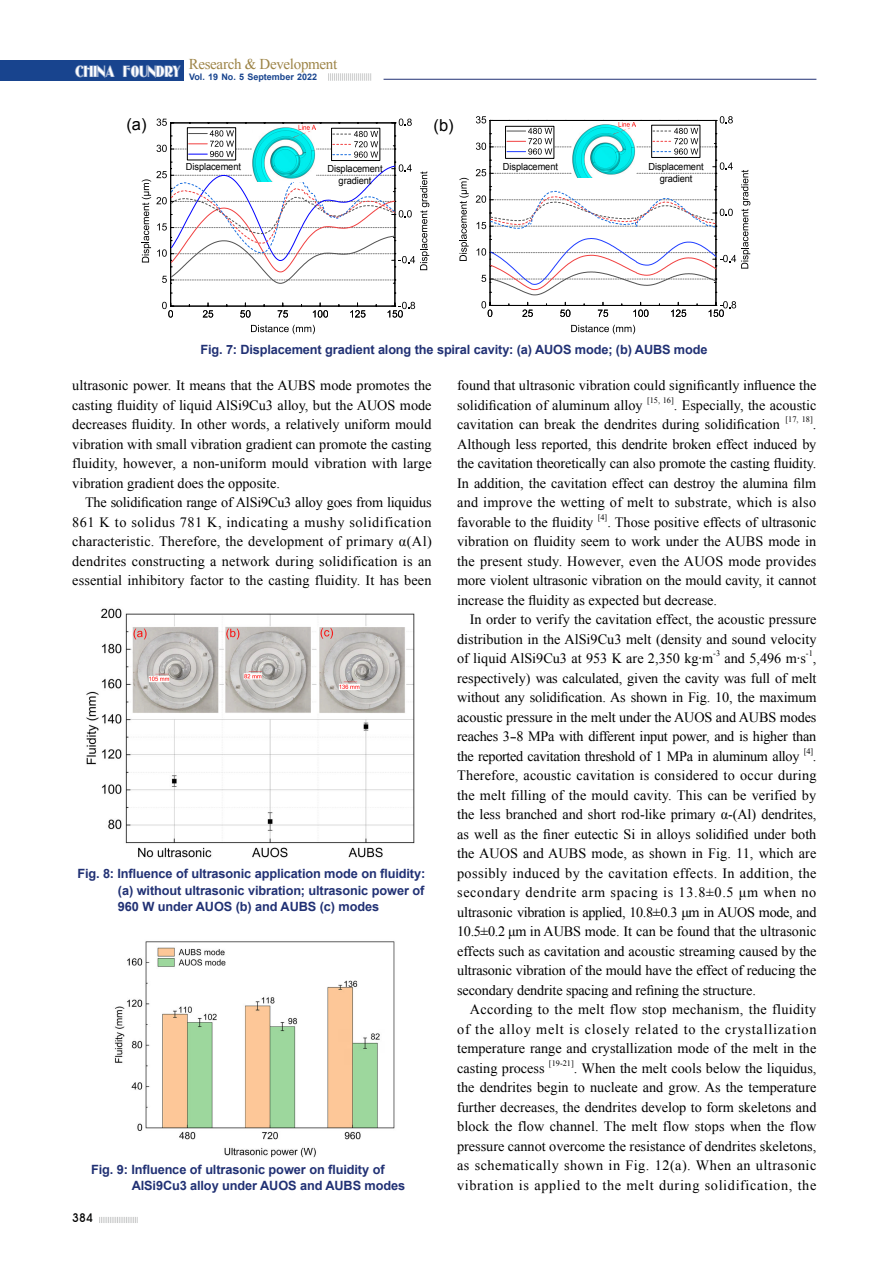
<style>
.page{position:relative;width:893px;height:1263px;background:#fff}
.page>*{position:absolute;margin:0;border:0;box-sizing:border-box;transform-origin:0 0}
.t1{font:16.5px "Arial";color:#000}
.t2{font:15px "Times New Roman";letter-spacing:-.02em;color:#9d8447}
.t3{font:14.25px/19.5px "Times New Roman";color:#000;text-align:justify}
.t4{font:700 12.75px/16.4px "Arial";letter-spacing:-.01em;color:#213174}
.t5{font:500 12px "Avant Garde IT Cby BT";color:#000}
.t6{font:9.75px/12px "Arial";letter-spacing:-.01em;color:#000;text-align:center;scale:.95 1}
.t7{font:700 9px "Arial";color:#18448e}
.t8{font:8.25px "Times New Roman";color:#000}
</style>
<div class="page">
<svg style="left:99px;top:1217px;width:39px;height:6px"></svg>
<div style="left:0;top:60px;width:184px;height:21px;background:#18448e"></div>
<svg style="left:328px;top:73px;width:43px;height:8px"></svg>
<hr style="left:384px;top:79px;width:432px;height:1px;background:#213174">
<svg style="left:203px;top:303px;width:10px;height:15px"></svg>
<svg style="left:240px;top:303px;width:10px;height:15px"></svg>
<svg style="left:278px;top:303px;width:10px;height:15px"></svg>
<svg style="left:313px;top:303px;width:15px;height:15px"></svg>
<svg style="left:350px;top:303px;width:15px;height:15px"></svg>
<hr style="left:171px;top:306px;width:224px;height:1px;background:#000">
<svg style="left:162px;top:302px;width:12px;height:16px"></svg>
<hr style="left:170px;top:123px;width:1px;height:183px;background:#000">
<svg style="left:388px;top:302px;width:27px;height:16px"></svg>
<hr style="left:395px;top:123px;width:1px;height:183px;background:#000">
<svg style="left:251px;top:325px;width:64px;height:9px"></svg>
<svg style="left:142px;top:119px;width:287px;height:165px"></svg>
<svg style="left:522px;top:302px;width:11px;height:15px"></svg>
<svg style="left:560px;top:302px;width:10px;height:15px"></svg>
<svg style="left:598px;top:302px;width:10px;height:15px"></svg>
<svg style="left:633px;top:302px;width:15px;height:15px"></svg>
<svg style="left:671px;top:302px;width:15px;height:15px"></svg>
<hr style="left:490px;top:305px;width:226px;height:1px;background:#000">
<svg style="left:481px;top:301px;width:12px;height:16px"></svg>
<hr style="left:490px;top:120px;width:1px;height:185px;background:#000">
<svg style="left:709px;top:301px;width:27px;height:16px"></svg>
<hr style="left:716px;top:120px;width:1px;height:185px;background:#000">
<svg style="left:459px;top:178px;width:10px;height:83px"></svg>
<svg style="left:571px;top:325px;width:64px;height:9px"></svg>
<svg style="left:476px;top:116px;width:274px;height:179px"></svg>
<div style="left:124px;top:113px;width:26px;height:24px;background:#fff"></div>
<img style="left:86px;top:608px;width:329px;height:250px">
<img style="left:114px;top:941px;width:281px;height:217px">
<img style="left:252px;top:125px;width:63px;height:56px">
<img style="left:572px;top:122px;width:63px;height:56px">
<p class="t2" style="left:189px;top:54px;width:150px">Research &amp; Development</p>
<p class="t7" style="left:75px;top:70px;width:244px"><sup>CHINA</sup> <sup>FOUNDRY</sup> Vol. 19 No. 5 September 2022</p>
<p class="t1" style="left:126px;top:114px;width:22px">(a)</p>
<p class="t1" style="left:434px;top:115px;width:22px">(b)</p>
<p class="t6" style="left:186px;top:161px;width:59px">Displacement</p>
<p class="t6" style="left:327px;top:163px;width:59px">Displacement gradient</p>
<p class="t6" style="left:503px;top:161px;width:59px">Displacement</p>
<p class="t6" style="left:649px;top:160px;width:59px">Displacement gradient</p>
<p class="t4" style="left:201px;top:342px;width:508px">Fig. 7: Displacement gradient along the spiral cavity: (a) AUOS mode; (b) AUBS mode</p>
<p class="t3" style="left:72px;top:375px;width:361px">ultrasonic power. It means that the AUBS mode promotes the casting fluidity of liquid AlSi9Cu3 alloy, but the AUOS mode decreases fluidity. In other words, a relatively uniform mould vibration with small vibration gradient can promote the casting fluidity, however, a non-uniform mould vibration with large vibration gradient does the opposite.</p>
<p class="t3" style="left:72px;top:492px;width:361px;text-indent:13px">The solidification range of AlSi9Cu3 alloy goes from liquidus 861 K to solidus 781 K, indicating a mushy solidification characteristic. Therefore, the development of primary α(Al) dendrites constructing a network during solidification is an essential inhibitory factor to the casting fluidity. It has been</p>
<p class="t4" style="left:118px;top:866px;width:309px;text-align:justify;text-indent:-40px">Fig. 8: Influence of ultrasonic application mode on fluidity: (a) without ultrasonic vibration; ultrasonic power of 960 W under AUOS (b) and AUBS (c) modes</p>
<p class="t4" style="left:132px;top:1162px;width:275px;text-indent:-40px">Fig. 9: Influence of ultrasonic power on fluidity of<br>AlSi9Cu3 alloy under AUOS and AUBS modes</p>
<p class="t5" style="left:72px;top:1211px;width:22px">384</p>
<p class="t3" style="left:457px;top:375px;width:361px">found that ultrasonic vibration could significantly influence the solidification of aluminum alloy</p>
<p class="t8" style="left:647px;top:395px;width:28px">[15, 16]</p>
<p class="t3" style="left:457px;top:395px;width:361px;text-indent:217px">. Especially, the acoustic cavitation can break the dendrites during solidification</p>
<p class="t8" style="left:785px;top:414px;width:29px">[17, 18]</p>
<p class="t3" style="left:457px;top:414px;width:361px;text-indent:356px">.<br>Although less reported, this dendrite broken effect induced by the cavitation theoretically can also promote the casting fluidity.<br>In addition, the cavitation effect can destroy the alumina film and improve the wetting of melt to substrate, which is also favorable to the fluidity</p>
<p class="t8" style="left:598px;top:512px;width:11px">[4]</p>
<p class="t3" style="left:457px;top:512px;width:361px;text-indent:150px">. Those positive effects of ultrasonic vibration on fluidity seem to work under the AUBS mode in the present study. However, even the AUOS mode provides more violent ultrasonic vibration on the mould cavity, it cannot increase the fluidity as expected but decrease.</p>
<p class="t3" style="left:457px;top:609px;width:361px;text-indent:13px">In order to verify the cavitation effect, the acoustic pressure distribution in the AlSi9Cu3 melt (density and sound velocity of liquid AlSi9Cu3 at 953 K are 2,350 kg·m</p>
<p class="t8" style="left:713px;top:648px;width:8px">-3</p>
<p class="t3" style="left:724px;top:648px;width:83px">and 5,496 m·s</p>
<p class="t8" style="left:806px;top:648px;width:8px">-1</p>
<p class="t3" style="left:457px;top:648px;width:361px;text-indent:356px">, respectively) was calculated, given the cavity was full of melt without any solidification. As shown in Fig. 10, the maximum acoustic pressure in the melt under the AUOS and AUBS modes reaches 3-8 MPa with different input power, and is higher than the reported cavitation threshold of 1 MPa in aluminum alloy</p>
<p class="t8" style="left:804px;top:746px;width:11px">[4]</p>
<p class="t3" style="left:457px;top:746px;width:361px;text-indent:356px">.<br>Therefore, acoustic cavitation is considered to occur during the melt filling of the mould cavity. This can be verified by the less branched and short rod-like primary α-(Al) dendrites, as well as the finer eutectic Si in alloys solidified under both the AUOS and AUBS mode, as shown in Fig. 11, which are possibly induced by the cavitation effects. In addition, the secondary dendrite arm spacing is 13.8±0.5 μm when no ultrasonic vibration is applied, 10.8±0.3 μm in AUOS mode, and 10.5±0.2 μm in AUBS mode. It can be found that the ultrasonic effects such as cavitation and acoustic streaming caused by the ultrasonic vibration of the mould have the effect of reducing the secondary dendrite spacing and refining the structure.</p>
<p class="t3" style="left:457px;top:999px;width:361px;text-indent:13px">According to the melt flow stop mechanism, the fluidity of the alloy melt is closely related to the crystallization temperature range and crystallization mode of the melt in the casting process</p>
<p class="t8" style="left:549px;top:1058px;width:26px">[19-21]</p>
<p class="t3" style="left:457px;top:1058px;width:361px;text-indent:117px">. When the melt cools below the liquidus, the dendrites begin to nucleate and grow. As the temperature further decreases, the dendrites develop to form skeletons and block the flow channel. The melt flow stops when the flow pressure cannot overcome the resistance of dendrites skeletons, as schematically shown in Fig. 12(a). When an ultrasonic vibration is applied to the melt during solidification, the</p>
</div>
